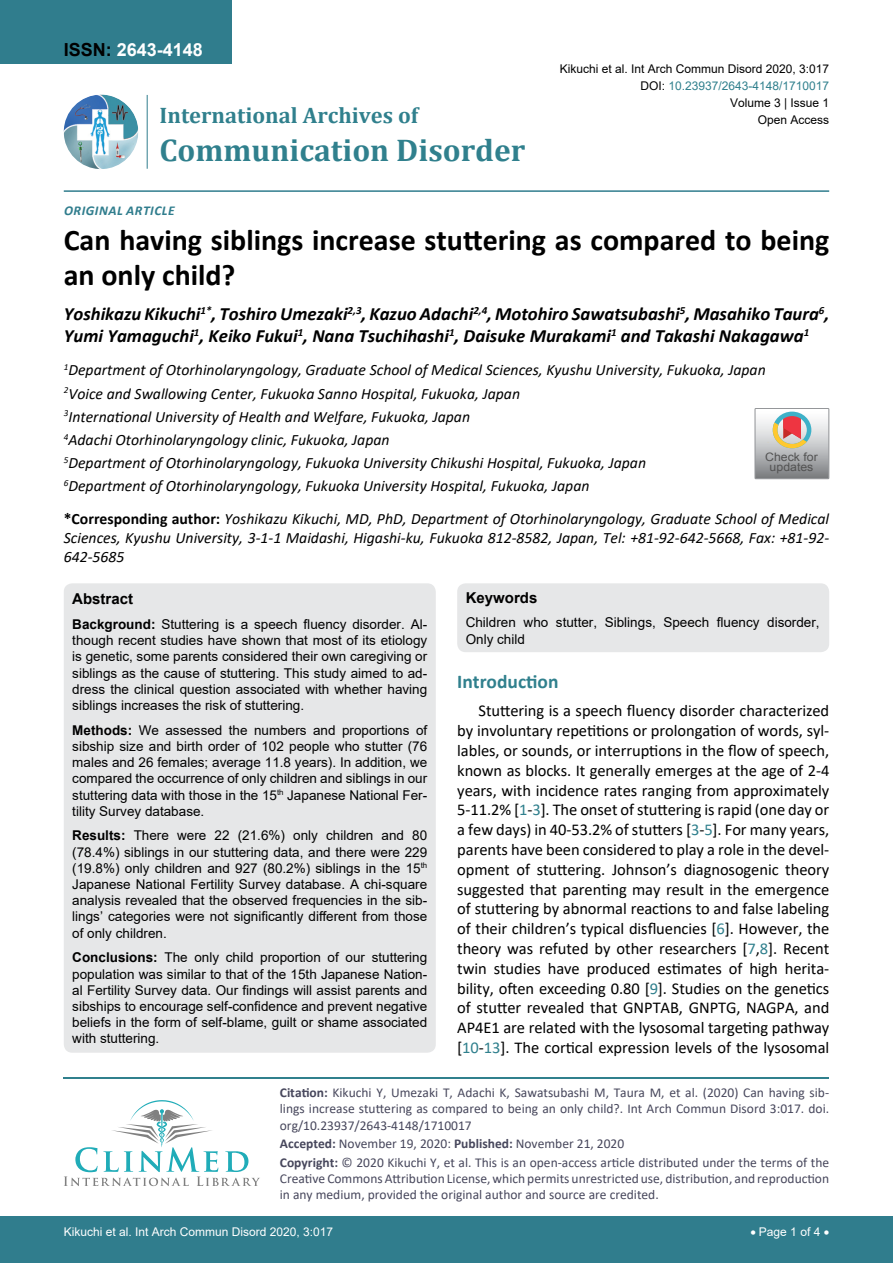
<style>
.page{position:relative;width:893px;height:1263px;background:#fff}
.page>*{position:absolute;margin:0;border:0;box-sizing:border-box;transform-origin:0 0}
.t1{font:700 31.5px "Cambria";color:#30808d}
.t2{font:700 30px/34.5px "Calibri";color:#000}
.t3{font:700 22.5px "Cambria";color:#30808d}
.t4{font:700 19.5px "Calibri";color:#30808d}
.t5{font:italic 700 18.75px/22.5px "Calibri";color:#000}
.t6{font:700 18px "Arial";color:#fff}
.t7{font:16.5px/19.8px "Calibri";letter-spacing:-.005em;color:#000;text-align:justify}
.t8{font:italic 15.75px/23.1px "Calibri";color:#000}
.t9{font:700 15px "Arial";color:#000}
.t10{font:13.5px/16.2px "Arial";color:#000;text-align:justify}
.t11{font:13.5px/16.2px "Calibri";color:#47475c}
.t12{font:italic 700 13.5px "Calibri";letter-spacing:.04em;color:#307d8d}
.t13{font:12px "Arial";color:#000}
.t14{font:12px "Arial";color:#fff}
.t15{font:12px "Arial";color:#30808d}
.t16{font:11.7px/10.1px "Arial";color:#535353;text-align:center;scale:1.06 1}
.s1{color:#000}
.s2{font-weight:700;font-style:normal}
.s3{font-weight:700}
.s4{color:#30808d}
</style>
<div class="page">
<hr style="left:64px;top:1077px;width:765px;height:1px;background:#30808d">
<svg style="left:64px;top:1100px;width:196px;height:86px"></svg>
<div style="left:0;top:1217px;width:893px;height:46px;background:#307d8d"></div>
<div style="left:0;top:0;width:231px;height:64px;background:#307d8d"></div>
<img style="left:64px;top:95px;width:74px;height:74px;border-radius:37px">
<hr style="left:147px;top:95px;width:1px;height:74px;background:#307d8d">
<hr style="left:64px;top:190px;width:765px;height:2px;background:#307d8d">
<div style="left:64px;top:583px;width:372px;height:470px;background:#e6e7e8;border-radius:9px"></div>
<div style="left:457px;top:583px;width:372px;height:69px;background:#e6e7e8;border-radius:9px"></div>
<svg style="left:755px;top:408px;width:74px;height:71px;background:#bdb6b3"></svg>
<h3 class="t6" style="left:64px;top:37px;width:141px"><span class="s1">ISSN:</span> 2643-4148</h3>
<h3 class="t3" style="left:160px;top:100px;width:260px">International Archives of</h3>
<h1 class="t1" style="left:160px;top:128px;width:367px">Communication Disorder</h1>
<p class="t12" style="left:64px;top:201px;width:112px">Origina l Article</p>
<p class="t13" style="left:560px;top:60px;width:271px">Kikuchi et al. Int Arch Commun Disord 2020, 3:017</p>
<p class="t13" style="left:730px;top:95px;width:101px">Volume 3 | Issue 1</p>
<p class="t15" style="left:640px;top:77px;width:190px"><span class="s1">DOI:</span> 10.23937/2643-4148/1710017</p>
<p class="t13" style="left:758px;top:112px;width:73px">Open Access</p>
<h2 class="t2" style="left:64px;top:222px;width:767px">Can having siblings increase stuttering as compared to being an only child?</h2>
<h3 class="t5" style="left:64px;top:302px;width:767px">Yoshikazu Kikuchi<sup>1*</sup>, Toshiro Umezaki<sup>2,3</sup>, Kazuo Adachi<sup>2,4</sup>, Motohiro Sawatsubashi<sup>5</sup>, Masahiko Taura<sup>6</sup>,<br>Yumi Yamaguchi<sup>1</sup>, Keiko Fukui<sup>1</sup>, Nana Tsuchihashi<sup>1</sup>, Daisuke Murakami<sup>1</sup> and Takashi Nakagawa<sup>1</sup></h3>
<p class="t8" style="left:64px;top:358px;width:703px"><sup>1</sup>Department of Otorhinolaryngology, Graduate School of Medical Sciences, Kyushu University, Fukuoka, Japan <sup>2</sup>Voice and Swallowing Center, Fukuoka Sanno Hospital, Fukuoka, Japan<br><sup>3</sup>International University of Health and Welfare, Fukuoka, Japan<br><sup>4</sup>Adachi Otorhinolaryngology clinic, Fukuoka, Japan<br><sup>5</sup>Department of Otorhinolaryngology, Fukuoka University Chikushi Hospital, Fukuoka, Japan<br><sup>6</sup>Department of Otorhinolaryngology, Fukuoka University Hospital, Fukuoka, Japan</p>
<p class="t16" style="left:765px;top:452px;width:51px">Check for updates</p>
<p class="t8" style="left:64px;top:509px;width:767px;line-height:18.9px;text-align:justify"><span class="s2">*Corresponding author:</span> Yoshikazu Kikuchi, MD, PhD, Department of Otorhinolaryngology, Graduate School of Medical Sciences, Kyushu University, 3-1-1 Maidashi, Higashi-ku, Fukuoka 812-8582, Japan, Tel: +81-92-642-5668, Fax: +81-92- 642-5685</p>
<p class="t9" style="left:72px;top:588px;width:62px">Abstract</p>
<p class="t10" style="left:72px;top:616px;width:356px"><span class="s3">Background:</span> Stuttering is a speech fluency disorder. Al&shy;though recent studies have shown that most of its etiology is genetic, some parents considered their own caregiving or siblings as the cause of stuttering. This study aimed to ad&shy;dress the clinical question associated with whether having siblings increases the risk of stuttering.</p>
<p class="t10" style="left:72px;top:722px;width:356px"><span class="s3">Methods:</span> We assessed the numbers and proportions of sibship size and birth order of 102 people who stutter (76 males and 26 females; average 11.8 years). In addition, we compared the occurrence of only children and siblings in our stuttering data with those in the 15<sup>th</sup> Japanese National Fer&shy;tility Survey database.</p>
<p class="t10" style="left:72px;top:827px;width:356px"><span class="s3">Results:</span> There were 22 (21.6%) only children and 80 (78.4%) siblings in our stuttering data, and there were 229 (19.8%) only children and 927 (80.2%) siblings in the 15<sup>th </sup>Japanese National Fertility Survey database. A chi-square analysis revealed that the observed frequencies in the sib&shy;lings’ categories were not significantly different from those of only children.</p>
<p class="t10" style="left:72px;top:949px;width:356px"><span class="s3">Conclusions:</span> The only child proportion of our stuttering population was similar to that of the 15th Japanese Nation&shy;al Fertility Survey data. Our findings will assist parents and sibships to encourage self-confidence and prevent negative beliefs in the form of self-blame, guilt or shame associated with stuttering.</p>
<p class="t9" style="left:466px;top:587px;width:73px">Keywords</p>
<p class="t10" style="left:466px;top:614px;width:355px">Children who stutter, Siblings, Speech fluency disorder,<br>Only child</p>
<h3 class="t4" style="left:457px;top:668px;width:103px">Introduction</h3>
<p class="t7" style="left:457px;top:700px;width:374px;text-indent:21px">Stuttering is a speech fluency disorder characterized by involuntary repetitions or prolongation of words, syl&shy;lables, or sounds, or interruptions in the flow of speech, known as blocks. It generally emerges at the age of 2-4 years, with incidence rates ranging from approximately 5-11.2% [<span class="s4">1</span>-<span class="s4">3</span>]. The onset of stuttering is rapid (one day or a few days) in 40-53.2% of stutters [<span class="s4">3</span>-<span class="s4">5</span>]. For many years, parents have been considered to play a role in the devel&shy;opment of stuttering. Johnson’s diagnosogenic theory suggested that parenting may result in the emergence of stuttering by abnormal reactions to and false labeling of their children’s typical disfluencies [<span class="s4">6</span>]. However, the theory was refuted by other researchers [<span class="s4">7</span>,<span class="s4">8</span>]. Recent twin studies have produced estimates of high herita&shy;bility, often exceeding 0.80 [<span class="s4">9</span>]. Studies on the genetics of stutter revealed that GNPTAB, GNPTG, NAGPA, and AP4E1 are related with the lysosomal targeting pathway [<span class="s4">10</span>-<span class="s4">13</span>]. The cortical expression levels of the lysosomal</p>
<p class="t11" style="left:280px;top:1084px;width:551px;text-align:justify"><span class="s3">Citation:</span> Kikuchi Y, Umezaki T, Adachi K, Sawatsubashi M, Taura M, et al. (2020) Can having sib&shy;lings increase stuttering as compared to being an only child?. Int Arch Commun Disord 3:017. doi. org/10.23937/2643-4148/1710017</p>
<p class="t11" style="left:280px;top:1134px;width:551px;line-height:18.6px"><span class="s3">Accepted:</span> November 19, 2020: <span class="s3">Published:</span> November 21, 2020<br><span class="s3">Copyright:</span> © 2020 Kikuchi Y, et al. This is an open-access article distributed under the terms of the</p>
<p class="t11" style="left:280px;top:1170px;width:551px">Creative Commons Attribution License, which permits unrestricted use, distribution, and reproduction in any medium, provided the original author and source are credited.</p>
<p class="t14" style="left:64px;top:1223px;width:271px">Kikuchi et al. Int Arch Commun Disord 2020, 3:017</p>
<p class="t14" style="left:750px;top:1223px;width:80px">• Page 1 of 4 •</p>
</div>
